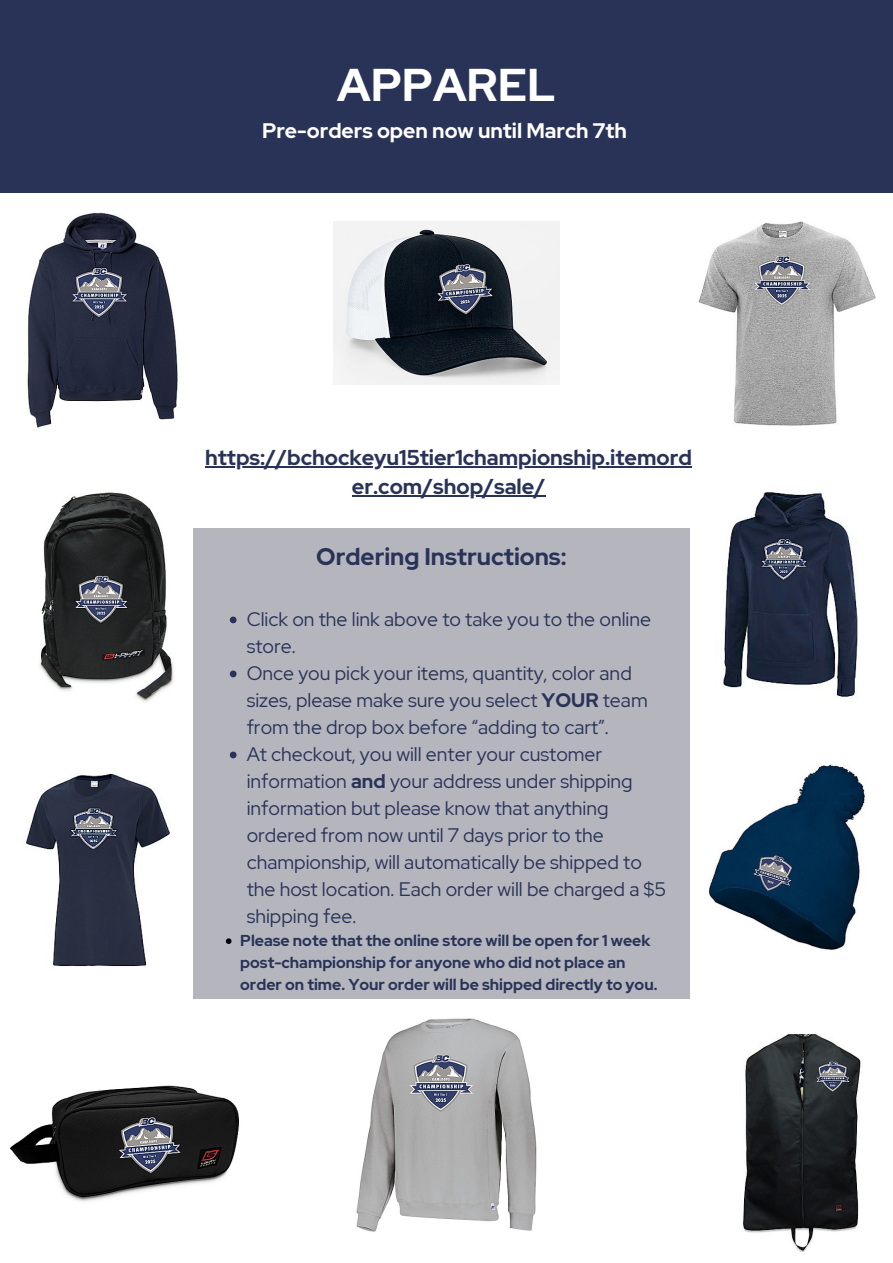
<style>
.page{position:relative;width:893px;height:1263px;background:#fff}
.page>*{position:absolute;margin:0;border:0;box-sizing:border-box;transform-origin:0 0}
.t1{font:700 45.75px "Red Hat Display";color:#fff}
.t2{font:700 24px "Red Hat Display";color:#293358}
.t3{font:700 21.45px "Red Hat Display";color:#293358}
.t4{font:700 21px "Red Hat Display";color:#fff}
.t5{font:19.5px/27px "Red Hat Display";color:#293358}
.t6{font:700 15.75px/21.9px "Red Hat Display";color:#293358}
.s1{font-weight:700}
</style>
<div class="page">
<img style="left:27px;top:212px;width:151px;height:216px">
<img style="left:356px;top:1018px;width:181px;height:214px">
<img style="left:698px;top:221px;width:178px;height:205px">
<img style="left:39px;top:492px;width:135px;height:210px">
<img style="left:709px;top:764px;width:156px;height:186px">
<img style="left:743px;top:1034px;width:118px;height:217px">
<img style="left:334px;top:221px;width:226px;height:163px">
<img style="left:26px;top:773px;width:145px;height:194px">
<img style="left:722px;top:492px;width:136px;height:205px">
<div style="left:0;top:0;width:893px;height:193px;background:#293358"></div>
<img style="left:10px;top:1085px;width:229px;height:117px">
<div style="left:193px;top:528px;width:496px;height:471px;background:#b5b6bd"></div>
<hr style="left:205px;top:466px;width:487px;height:1px;background:#293358">
<hr style="left:352px;top:495px;width:193px;height:2px;background:#293358">
<svg style="left:230px;top:616px;width:6px;height:7px"></svg>
<svg style="left:230px;top:670px;width:6px;height:7px"></svg>
<svg style="left:230px;top:751px;width:6px;height:7px"></svg>
<svg style="left:226px;top:938px;width:5px;height:6px"></svg>
<h2 class="t1" style="left:337px;top:54px;width:220px">APPAREL</h2>
<h2 class="t4" style="left:262px;top:116px;width:366px">Pre-orders open now until March 7th</h2>
<p class="t3" style="left:205px;top:443px;width:488px">https://bchockeyu15tier1championship.itemord</p>
<p class="t3" style="left:352px;top:472px;width:195px">er.com/shop/sale/</p>
<p class="t2" style="left:316px;top:541px;width:252px">Ordering Instructions:</p>
<p class="t5" style="left:247px;top:606px;width:406px">Click on the link above to take you to the online store.</p>
<p class="t5" style="left:247px;top:660px;width:402px">Once you pick your items, quantity, color and sizes, please make sure you select <span class="s1">YOUR</span> team from the drop box before “adding to cart”.</p>
<h2 class="t5" style="left:247px;top:741px;width:420px">At checkout, you will enter your customer information <span class="s1">and</span> your address under shipping information but please know that anything ordered from now until 7 days prior to the championship, will automatically be shipped to the host location. Each order will be charged a $5 shipping fee.</h2>
<h1 class="t6" style="left:240px;top:930px;width:419px">Please note that the online store will be open for 1 week post-championship for anyone who did not place an order on time. Your order will be shipped directly to you.</h1>
</div>
